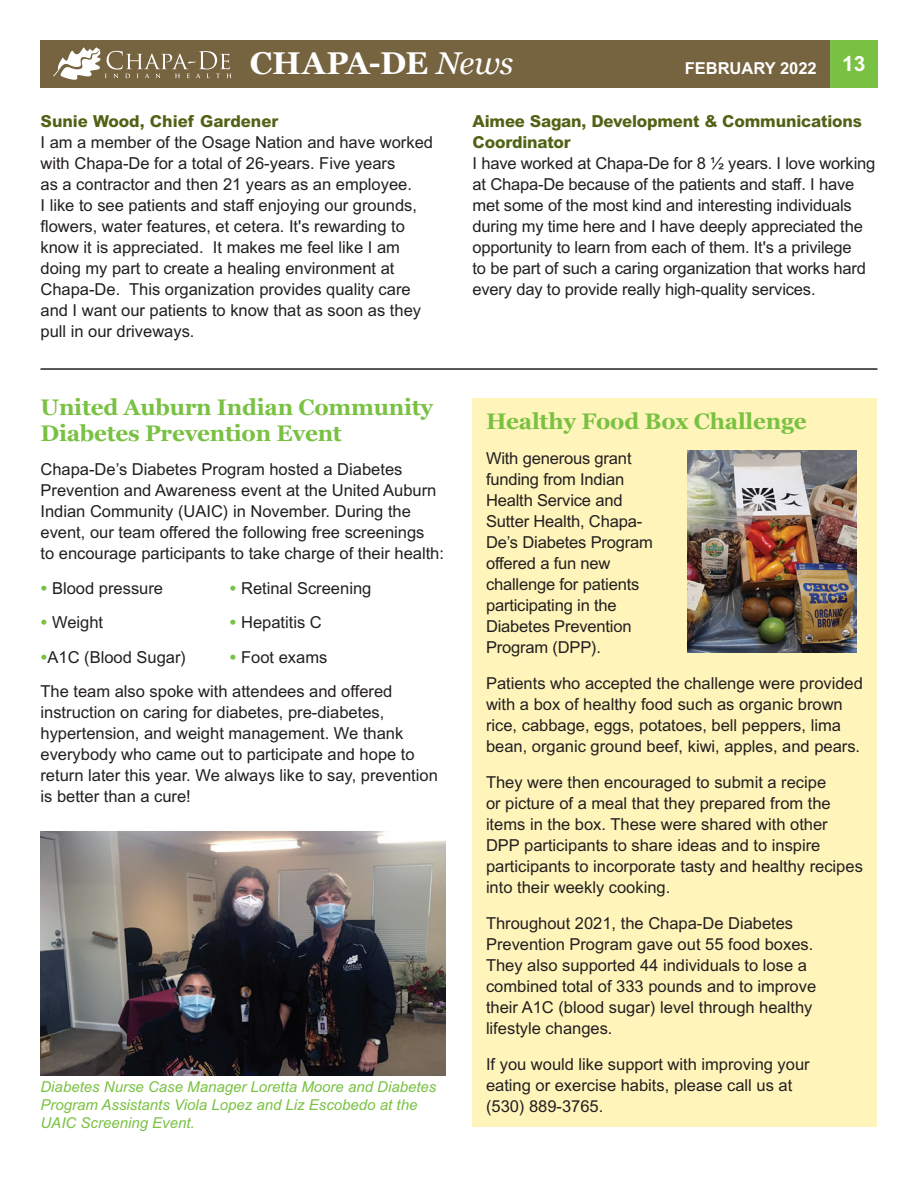
<style>
.page{position:relative;width:918px;height:1188px;background:#fff}
.page>*{position:absolute;margin:0;border:0;box-sizing:border-box;transform-origin:0 0}
.t1{font:700 31.5px "Georgia";letter-spacing:-.01em;color:#fff}
.t2{font:700 22.5px/25.5px "Georgia";letter-spacing:-.01em;color:#79c142}
.t3{font:16.5px/21px "Arial MT Std";color:#231f20}
.t4{font:800 16.5px/21px "Arial MT Std";letter-spacing:-.01em;color:#506214}
.t5{font:700 16.5px "Arial MT Std";color:#fff}
.t6{font:italic 15px/18px "Arial MT Std";color:#79c142}
.s1{font-weight:400;font-style:italic}
.s2{font-weight:800;color:#79c142}
</style>
<div class="page">
<div style="left:40px;top:40px;width:838px;height:48px;background:#766340"></div>
<div style="left:830px;top:40px;width:48px;height:48px;background:#79c142"></div>
<svg style="left:53px;top:47px;width:178px;height:33px"></svg>
<hr style="left:40px;top:368px;width:838px;height:2px;background:#231f20">
<img style="left:40px;top:831px;width:406px;height:245px">
<div style="left:472px;top:399px;width:406px;height:728px;background:#fff4ba"></div>
<img style="left:688px;top:450px;width:168px;height:202px">
<h1 class="t1" style="left:250px;top:40px;width:265px">CHAPA-DE <span class="s1">News</span></h1>
<p class="t5" style="left:685px;top:59px;width:182px">FEBRUARY 2022 <sup>13</sup></p>
<p class="t4" style="left:40px;top:110px;width:239px">Sunie Wood, Chief Gardener</p>
<p class="t3" style="left:40px;top:131px;width:394px">I am a member of the Osage Nation and have worked with Chapa-De for a total of 26-years. Five years<br>as a contractor and then 21 years as an employee.<br>I like to see patients and staff enjoying our grounds, flowers, water features, et cetera. It's rewarding to know it is appreciated. It makes me feel like I am doing my part to create a healing environment at Chapa-De. This organization provides quality care and I want our patients to know that as soon as they pull in our driveways.</p>
<h2 class="t2" style="left:40px;top:394px;width:394px">United Auburn Indian Community<br>Diabetes Prevention Event</h2>
<p class="t3" style="left:40px;top:459px;width:405px">Chapa-De’s Diabetes Program hosted a Diabetes Prevention and Awareness event at the United Auburn Indian Community (UAIC) in November. During the event, our team offered the following free screenings<br>to encourage participants to take charge of their health:</p>
<p class="t3" style="left:40px;top:577px;width:124px"><span class="s2">•</span> Blood pressure</p>
<p class="t3" style="left:230px;top:577px;width:143px"><span class="s2">•</span> Retinal Screening</p>
<p class="t3" style="left:40px;top:612px;width:64px"><span class="s2">•</span> Weight</p>
<p class="t3" style="left:230px;top:612px;width:94px"><span class="s2">•</span> Hepatitis C</p>
<p class="t3" style="left:40px;top:646px;width:147px"><span class="s2">•</span>A1C (Blood Sugar)</p>
<p class="t3" style="left:40px;top:640px;width:353px;line-height:34.5px;text-indent:189px"><span class="s2">•</span> Foot exams<br>The team also spoke with attendees and offered</p>
<p class="t3" style="left:40px;top:702px;width:399px">instruction on caring for diabetes, pre-diabetes, hypertension, and weight management. We thank everybody who came out to participate and hope to return later this year. We always like to say, prevention is better than a cure!</p>
<p class="t6" style="left:40px;top:1078px;width:397px">Diabetes Nurse Case Manager Loretta Moore and Diabetes<br>Program Assistants Viola Lopez and Liz Escobedo at the<br>UAIC Screening Event.</p>
<p class="t4" style="left:473px;top:110px;width:391px">Aimee Sagan, Development &amp; Communications<br>Coordinator</p>
<p class="t3" style="left:473px;top:152px;width:404px">I have worked at Chapa-De for 8 ½ years. I love working at Chapa-De because of the patients and staff. I have met some of the most kind and interesting individuals during my time here and I have deeply appreciated the opportunity to learn from each of them. It's a privilege<br>to be part of such a caring organization that works hard every day to provide really high-quality services.</p>
<h2 class="t2" style="left:486px;top:407px;width:322px">Healthy Food Box Challenge</h2>
<p class="t3" style="left:486px;top:447px;width:168px">With generous grant funding from Indian<br>Health Service and<br>Sutter Health, Chapa-<br>De’s Diabetes Program offered a fun new challenge for patients participating in the<br>Diabetes Prevention<br>Program (DPP).</p>
<p class="t3" style="left:486px;top:672px;width:378px">Patients who accepted the challenge were provided with a box of healthy food such as organic brown rice, cabbage, eggs, potatoes, bell peppers, lima bean, organic ground beef, kiwi, apples, and pears.</p>
<p class="t3" style="left:486px;top:771px;width:378px">They were then encouraged to submit a recipe<br>or picture of a meal that they prepared from the items in the box. These were shared with other DPP participants to share ideas and to inspire participants to incorporate tasty and healthy recipes into their weekly cooking.</p>
<p class="t3" style="left:486px;top:912px;width:332px">Throughout 2021, the Chapa-De Diabetes Prevention Program gave out 55 food boxes.<br>They also supported 44 individuals to lose a combined total of 333 pounds and to improve their A1C (blood sugar) level through healthy lifestyle changes.</p>
<p class="t3" style="left:486px;top:1053px;width:325px">If you would like support with improving your eating or exercise habits, please call us at (530) 889-3765.</p>
</div>
